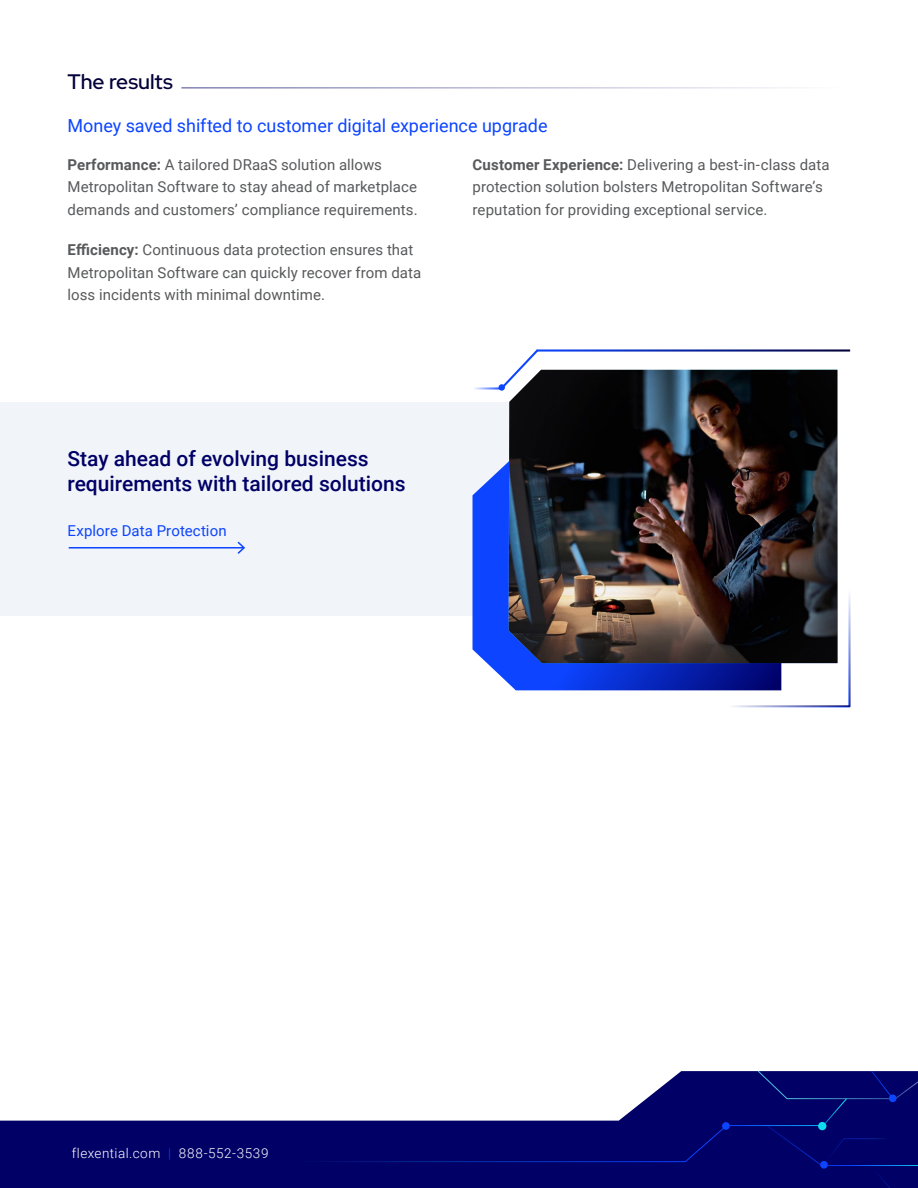
<style>
.page{position:relative;width:918px;height:1188px;background:#fff}
.page>*{position:absolute;margin:0;border:0;box-sizing:border-box;transform-origin:0 0}
.t1{font:500 21px/25.5px "Roboto";color:#006}
.t2{font:500 21px "Red Hat Display";color:#030039}
.t3{font:18px "Roboto";color:#0c44ff}
.t4{font:15px/22.5px "Roboto";letter-spacing:.005em;color:#58595b}
.t5{font:15px "Roboto";letter-spacing:.005em;color:#0c44ff}
.t6{font:300 13.5px "Roboto";letter-spacing:.04em;color:#fff}
.s1{font-weight:700}
.s2{color:#0c44ff}
</style>
<div class="page">
<svg style="left:0;top:1071px;width:757px;height:117px;fill:#006"></svg>
<hr style="left:725px;top:1125px;width:97px;height:1px;background:#fff">
<svg style="left:722px;top:1122px;width:8px;height:8px"></svg>
<div style="left:757px;top:1071px;width:161px;height:117px;background:#006"></div>
<div style="left:818px;top:1122px;width:8px;height:8px;background:#10dcf0;border-radius:50%"></div>
<div style="left:889px;top:1095px;width:8px;height:7px;background:#0c44ff;border-radius:50%"></div>
<div style="left:294px;top:1124px;width:434px;height:38px;background:#006"></div>
<div style="left:0;top:402px;width:620px;height:214px;background:#f1f4f8"></div>
<svg style="left:472px;top:461px;width:309px;height:229px;background:#2149e1"></svg>
<img style="left:509px;top:370px;width:328px;height:293px">
<svg style="left:504px;top:349px;width:37px;height:41px"></svg>
<div style="left:499px;top:384px;width:6px;height:7px;background:#0c44ff;border-radius:50%"></div>
<hr style="left:472px;top:387px;width:30px;height:3px;background:#0c44ff">
<hr style="left:181px;top:88px;width:667px;height:1px;background:#006">
<hr style="left:69px;top:547px;width:175px;height:2px;background:#0c44ff">
<svg style="left:236px;top:541px;width:9px;height:13px"></svg>
<h1 class="t2" style="left:68px;top:68px;width:107px">The results</h1>
<p class="t3" style="left:68px;top:113px;width:482px">Money saved shifted to customer digital experience upgrade</p>
<p class="t4" style="left:68px;top:152px;width:352px"><span class="s1">Performance:</span> A tailored DRaaS solution allows<br>Metropolitan Software to stay ahead of marketplace demands and customers’ compliance requirements.</p>
<p class="t4" style="left:68px;top:238px;width:355px"><span class="s1">Efficiency:</span> Continuous data protection ensures that<br>Metropolitan Software can quickly recover from data loss incidents with minimal downtime.</p>
<p class="t4" style="left:472px;top:152px;width:359px"><span class="s1">Customer Experience:</span> Delivering a best-in-class data protection solution bolsters Metropolitan Software’s reputation for providing exceptional service.</p>
<h1 class="t1" style="left:68px;top:445px;width:340px">Stay ahead of evolving business requirements with tailored solutions</h1>
<p class="t5" style="left:68px;top:520px;width:161px">Explore Data Protection</p>
<p class="t6" style="left:72px;top:1144px;width:198px">flexential.com <span class="s2">|</span> 888-552-3539</p>
</div>
